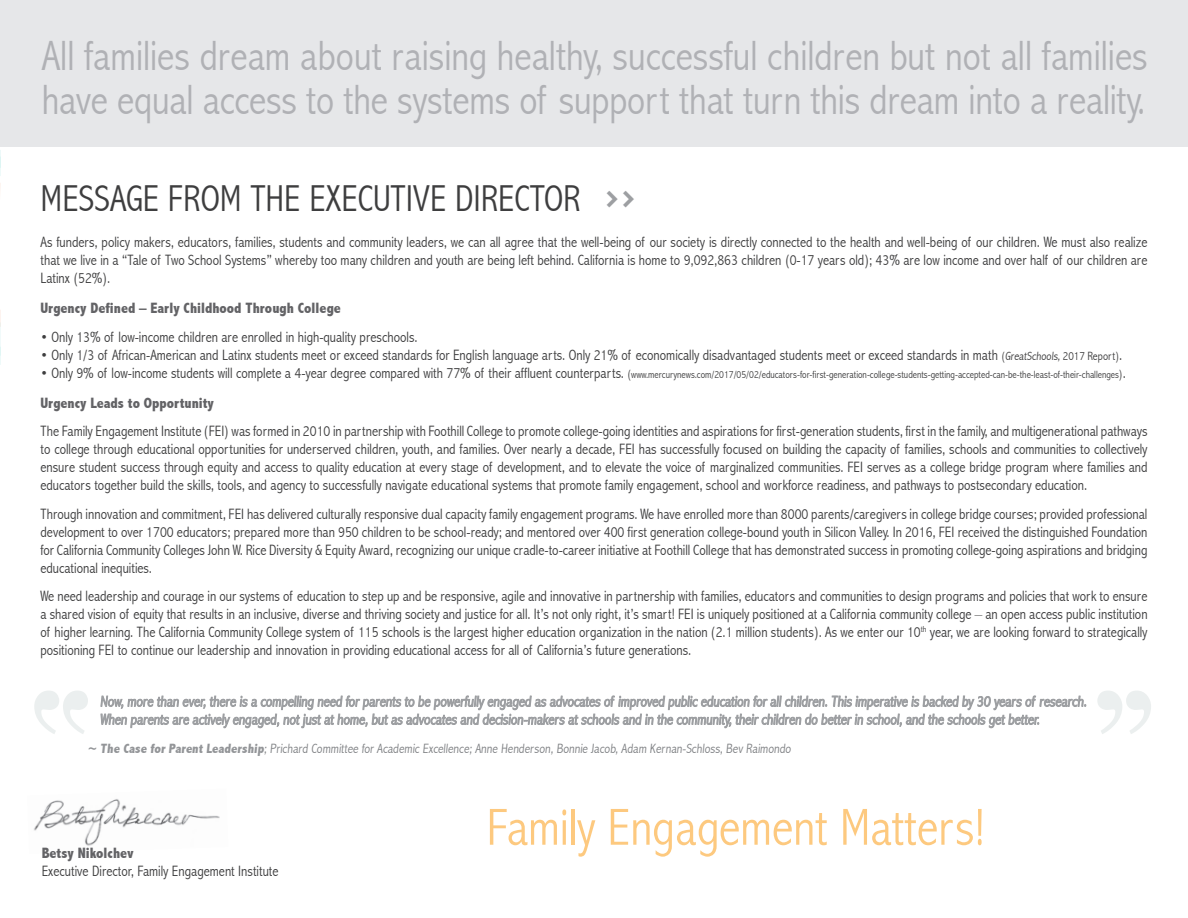
<style>
.page{position:relative;width:1188px;height:918px;background:#fff}
.page>*{position:absolute;margin:0;border:0;box-sizing:border-box;transform-origin:0 0}
.t1{font:300 condensed 52.5px "Abadi";color:#fdc97f}
.t2{font:300 condensed 42.3px/43.5px "Abadi";color:#b0b1b5}
.t3{font:300 condensed 37.5px "Abadi";color:#3e3e3f}
.t4{font:300 condensed 15px/18px "Abadi";color:#3e3e3f;text-align:justify}
.t5{font:800 condensed 15px "Abadi";color:#636366}
.t6{font:300 condensed 13.5px "Abadi";color:#808285}
.t7{font:300 condensed 10.5px "Abadi";color:#3e3e3f}
.s1{font-family:"Aqua Grotesque";font-weight:400;font-stretch:normal;font-size:34.5px;color:#9d9fa2}
.s2{font-size:12px}
.s3{font-size:15px}
.s4{font-weight:800;color:#939598}
</style>
<div class="page">
<hr style="left:0;top:191px;width:1px;height:133px;background:#faa92a">
<div style="left:0;top:0;width:1188px;height:147px;background:#e6e7e9"></div>
<img style="left:34px;top:799px;width:186px;height:47px">
<svg style="left:101px;top:695px;width:985px;height:34px"></svg>
<svg style="left:34px;top:691px;width:54px;height:43px"></svg>
<svg style="left:1097px;top:691px;width:54px;height:43px"></svg>
<svg style="left:0;top:310px;width:1px;height:55px"></svg>
<svg style="left:0;top:150px;width:1px;height:51px"></svg>
<h2 class="t2" style="left:42px;top:36px;width:1108px">All families dream about raising healthy, successful children but not all families have equal access to the systems of support that turn this dream into a reality.</h2>
<h3 class="t3" style="left:40px;top:178px;width:598px">MESSAGE FROM THE EXECUTIVE DIRECTOR <span class="s1">&gt;&gt;</span></h3>
<p class="t4" style="left:40px;top:234px;width:1109px">As funders, policy makers, educators, families, students and community leaders, we can all agree that the well-being of our society is directly connected to the health and well-being of our children. We must also realize that we live in a “Tale of Two School Systems” whereby too many children and youth are being left behind. California is home to 9,092,863 children (0-17 years old); 43% are low income and over half of our children are Latinx (52%).</p>
<p class="t5" style="left:40px;top:300px;width:302px">Urgency Defined – Early Childhood Through College</p>
<p class="t4" style="left:40px;top:328px;width:379px">• Only 13% of low-income children are enrolled in high-quality preschools.</p>
<p class="t4" style="left:40px;top:346px;width:1083px">• Only 1/3 of African-American and Latinx students meet or exceed standards for English language arts. Only 21% of economically disadvantaged students meet or exceed standards in math <span class="s2">(GreatSchools, 2017 Report)</span>.</p>
<p class="t7" style="left:40px;top:369px;width:1087px"><span class="s3">• Only 9% of low-income students will complete a 4-year degree compared with 77% of their affluent counterparts.</span> <span class="s2">(</span>www.mercurynews.com/2017/05/02/educators-for-first-generation-college-students-getting-accepted-can-be-the-least-of-their-challenges<span class="s2">)</span><span class="s3">.</span></p>
<p class="t5" style="left:40px;top:395px;width:175px">Urgency Leads to Opportunity</p>
<p class="t4" style="left:40px;top:423px;width:1109px">The Family Engagement Institute (FEI) was formed in 2010 in partnership with Foothill College to promote college-going identities and aspirations for first-generation students, first in the family, and multigenerational pathways to college through educational opportunities for underserved children, youth, and families. Over nearly a decade, FEI has successfully focused on building the capacity of families, schools and communities to collectively ensure student success through equity and access to quality education at every stage of development, and to elevate the voice of marginalized communities. FEI serves as a college bridge program where families and educators together build the skills, tools, and agency to successfully navigate educational systems that promote family engagement, school and workforce readiness, and pathways to postsecondary education.</p>
<p class="t4" style="left:40px;top:505px;width:1109px">Through innovation and commitment, FEI has delivered culturally responsive dual capacity family engagement programs. We have enrolled more than 8000 parents/caregivers in college bridge courses; provided professional development to over 1700 educators; prepared more than 950 children to be school-ready; and mentored over 400 first generation college-bound youth in Silicon Valley. In 2016, FEI received the distinguished Foundation for California Community Colleges John W. Rice Diversity &amp; Equity Award, recognizing our unique cradle-to-career initiative at Foothill College that has demonstrated success in promoting college-going aspirations and bridging educational inequities.</p>
<p class="t4" style="left:40px;top:588px;width:1109px">We need leadership and courage in our systems of education to step up and be responsive, agile and innovative in partnership with families, educators and communities to design programs and policies that work to ensure a shared vision of equity that results in an inclusive, diverse and thriving society and justice for all. It’s not only right, it’s smart! FEI is uniquely positioned at a California community college – an open access public institution of higher learning. The California Community College system of 115 schools is the largest higher education organization in the nation (2.1 million students). As we enter our 10<sup>th</sup> year, we are looking forward to strategically positioning FEI to continue our leadership and innovation in providing educational access for all of California’s future generations.</p>
<p class="t6" style="left:88px;top:741px;width:706px"><span class="s4">~ The Case for Parent Leadership</span>; Prichard Committee for Academic Excellence; Anne Henderson, Bonnie Jacob, Adam Kernan-Schloss, Bev Raimondo</p>
<p class="t5" style="left:42px;top:845px;width:93px">Betsy Nikolchev</p>
<p class="t4" style="left:42px;top:863px;width:238px">Executive Director, Family Engagement Institute</p>
<h1 class="t1" style="left:487px;top:799px;width:500px">Family Engagement Matters!</h1>
</div>
